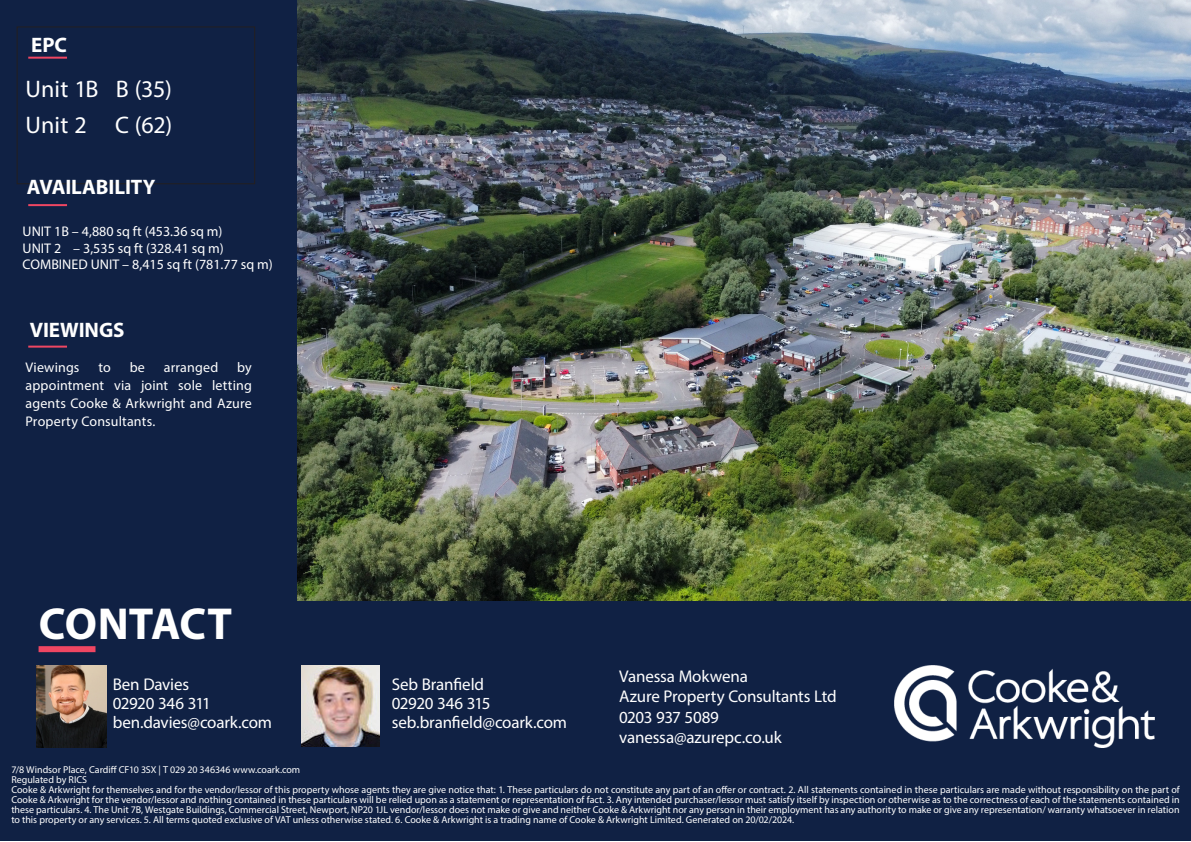
<style>
.page{position:relative;width:1191px;height:842px;background:#fff}
.page>*{position:absolute;margin:0;border:0;box-sizing:border-box;transform-origin:0 0}
.Job_title{font:700 45px "Myriad Pro";letter-spacing:-.005em;color:#fff}
.Job_title-2{font:24px "Myriad Pro";color:#fff}
.Job_title-3{font:700 21px "Myriad Pro";letter-spacing:-.005em;color:#fff}
.Pre-H1{font:17px "Myriad Pro";letter-spacing:-.01em;color:#fff}
.Job_title-4{font:17px "Myriad Pro";letter-spacing:-.01em;color:#fff}
.Job_title-5{font:17px "Myriad Pro";letter-spacing:-.03em;color:#fff}
.t1{font:14px/18px "Myriad Pro";letter-spacing:.005em;color:#fff;text-align:justify}
.Job_title-6{font:10px/10px "Myriad Pro";color:#fff;text-align:justify}
</style>
<div class="page">
<img style="left:297px;top:0;width:894px;height:600px">
<div style="left:0;top:601px;width:1191px;height:240px;background:#102144"></div>
<div style="left:39px;top:646px;width:56px;height:6px;background:#ef4662"></div>
<div style="left:0;top:0;width:297px;height:600px;background:#102144"></div>
<img style="left:894px;top:666px;width:261px;height:82px">
<img style="left:36px;top:665px;width:70px;height:83px">
<hr style="left:28px;top:346px;width:39px;height:2px;background:#ef4662">
<div style="left:17px;top:26px;width:238px;height:158px;border:1px solid #231f20"></div>
<hr style="left:28px;top:57px;width:39px;height:2px;background:#ef4662">
<hr style="left:28px;top:204px;width:39px;height:2px;background:#ef4662">
<img style="left:302px;top:665px;width:78px;height:82px">
<p class="Job_title-3" style="left:31px;top:31px;width:37px">EPC</p>
<p class="Job_title-2" style="left:26px;top:75px;width:148px">Unit 1B B (35)</p>
<p class="Job_title-2" style="left:26px;top:111px;width:148px">Unit 2 C (62)</p>
<p class="Job_title-3" style="left:27px;top:173px;width:130px">AVAILABILITY</p>
<p class="t1" style="left:23px;top:222px;width:201px">UNIT 1B – 4,880 sq ft (453.36 sq m)</p>
<p class="t1" style="left:23px;top:239px;width:203px">UNIT 2 – 3,535 sq ft (328.41 sq m)</p>
<p class="t1" style="left:23px;top:255px;width:252px">COMBINED UNIT – 8,415 sq ft (781.77 sq m)</p>
<p class="Job_title-3" style="left:30px;top:316px;width:96px">VIEWINGS</p>
<p class="t1" style="left:26px;top:358px;width:55px">Viewings</p>
<p class="t1" style="left:98px;top:358px;width:14px">to</p>
<p class="t1" style="left:130px;top:358px;width:17px">be</p>
<p class="t1" style="left:164px;top:358px;width:56px">arranged</p>
<p class="t1" style="left:26px;top:358px;width:228px;text-indent:212px">by appointment via joint sole letting agents Cooke &amp; Arkwright and Azure Property Consultants.</p>
<p class="Job_title" style="left:39px;top:594px;width:195px">CONTACT</p>
<p class="Job_title-4" style="left:113px;top:674px;width:78px">Ben Davies</p>
<p class="Job_title-5" style="left:113px;top:693px;width:100px">02920 346 311</p>
<p class="Job_title-4" style="left:113px;top:712px;width:161px">ben.davies@coark.com</p>
<p class="Job_title-4" style="left:392px;top:674px;width:94px">Seb Branfield</p>
<p class="Job_title-5" style="left:392px;top:693px;width:100px">02920 346 315</p>
<p class="Job_title-4" style="left:392px;top:712px;width:177px">seb.branfield@coark.com</p>
<p class="Pre-H1" style="left:619px;top:666px;width:130px">Vanessa Mokwena</p>
<p class="Pre-H1" style="left:619px;top:686px;width:219px">Azure Property Consultants Ltd</p>
<p class="Pre-H1" style="left:619px;top:706px;width:101px">0203 937 5089</p>
<p class="Pre-H1" style="left:619px;top:727px;width:164px">vanessa@azurepc.co.uk</p>
<p class="Job_title-6" style="left:11px;top:764px;width:290px">7/8 Windsor Place, Cardiff CF10 3SX | T 029 20 346346 www.coark.com</p>
<p class="Job_title-6" style="left:11px;top:774px;width:77px">Regulated by RICS</p>
<p class="Job_title-6" style="left:11px;top:784px;width:1169px">Cooke &amp; Arkwright for themselves and for the vendor/lessor of this property whose agents they are give notice that: 1. These particulars do not constitute any part of an offer or contract. 2. All statements contained in these particulars are made without responsibility on the part of Cooke &amp; Arkwright for the vendor/lessor and nothing contained in these particulars will be relied upon as a statement or representation of fact. 3. Any intended purchaser/lessor must satisfy itself by inspection or otherwise as to the correctness of each of the statements contained in these particulars. 4. The Unit 7B, Westgate Buildings, Commercial Street, Newport, NP20 1JL vendor/lessor does not make or give and neither Cooke &amp; Arkwright nor any person in their employment has any authority to make or give any representation/ warranty whatsoever in relation to this property or any services. 5. All terms quoted exclusive of VAT unless otherwise stated. 6. Cooke &amp; Arkwright is a trading name of Cooke &amp; Arkwright Limited. Generated on 20/02/2024.</p>
</div>
